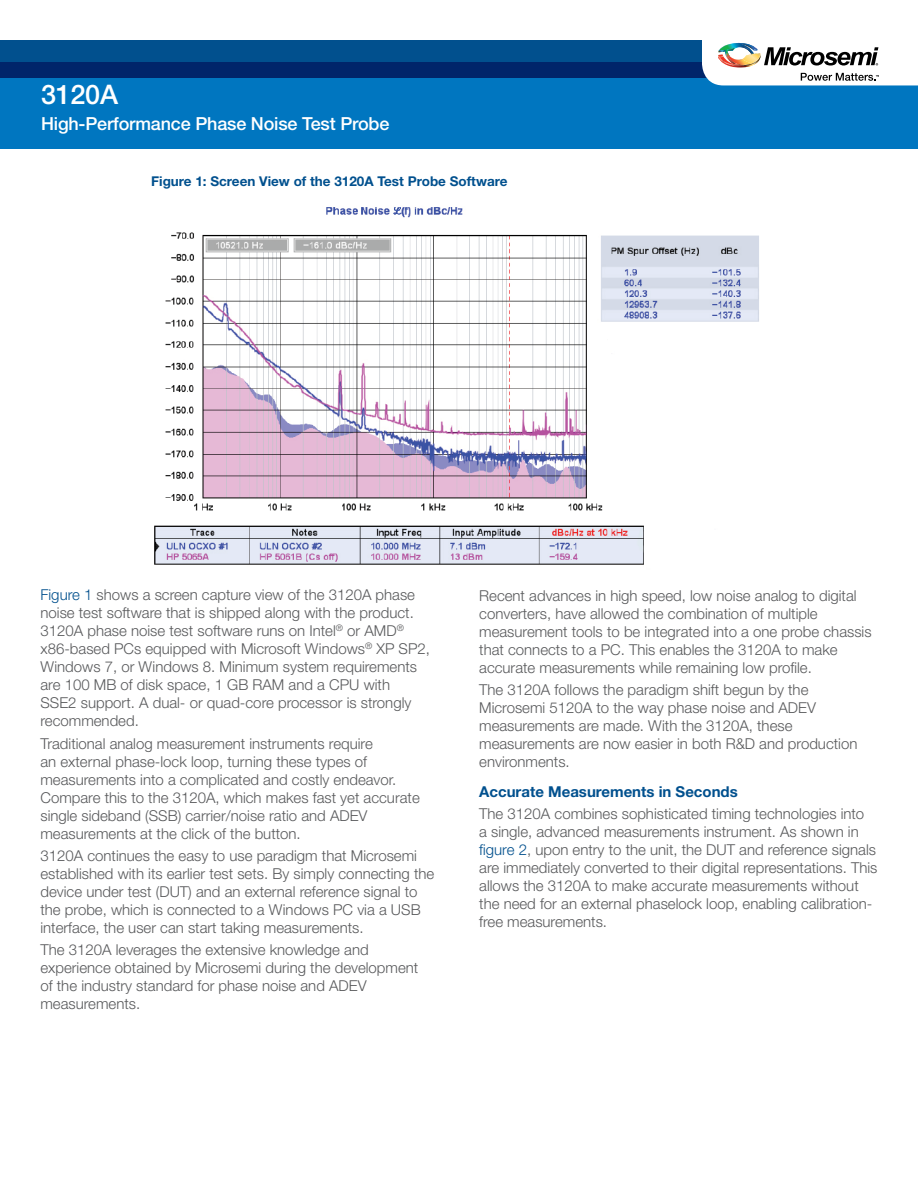
<style>
.page{position:relative;width:918px;height:1188px;background:#fff}
.page>*{position:absolute;margin:0;border:0;box-sizing:border-box;transform-origin:0 0}
.t1{font:500 27px "Helvetica Neue LT Std";letter-spacing:-.01em;color:#fff}
.t2{font:500 18px "Helvetica Neue LT Std";letter-spacing:-.01em;color:#fff}
.t3{font:300 15px/18px "Helvetica Neue LT Std";color:#58595b}
.t4{font:700 15px "Helvetica Neue LT Std";color:#01508e}
.t5{font:700 13.5px "Helvetica Neue LT Std";color:#01508e}
.s1{color:#02508d}
</style>
<div class="page">
<div style="left:0;top:62px;width:918px;height:86px;background:#0076c0"></div>
<svg style="left:0;top:40px;width:702px;height:38px;background:#003d7e"></svg>
<svg style="left:702px;top:42px;width:216px;height:43px"></svg>
<img style="left:154px;top:207px;width:605px;height:358px">
<h1 class="t1" style="left:41px;top:79px;width:78px">3120A</h1>
<p class="t2" style="left:41px;top:113px;width:350px">High-Performance Phase Noise Test Probe</p>
<p class="t5" style="left:151px;top:173px;width:358px">Figure 1: Screen View of the 3120A Test Probe Software</p>
<p class="t3" style="left:40px;top:586px;width:391px"><span class="s1">Figure 1</span> shows a screen capture view of the 3120A phase noise test software that is shipped along with the product.<br>3120A phase noise test software runs on Intel<sup>®</sup> or AMD<sup>® </sup>x86-based PCs equipped with Microsoft Windows<sup>®</sup> XP SP2, Windows 7, or Windows 8. Minimum system requirements are 100 MB of disk space, 1 GB RAM and a CPU with<br>SSE2 support. A dual- or quad-core processor is strongly recommended.</p>
<p class="t3" style="left:40px;top:734px;width:381px">Traditional analog measurement instruments require<br>an external phase-lock loop, turning these types of measurements into a complicated and costly endeavor.<br>Compare this to the 3120A, which makes fast yet accurate single sideband (SSB) carrier/noise ratio and ADEV measurements at the click of the button.</p>
<p class="t3" style="left:40px;top:846px;width:395px">3120A continues the easy to use paradigm that Microsemi established with its earlier test sets. By simply connecting the device under test (DUT) and an external reference signal to the probe, which is connected to a Windows PC via a USB interface, the user can start taking measurements.</p>
<p class="t3" style="left:40px;top:941px;width:379px">The 3120A leverages the extensive knowledge and experience obtained by Microsemi during the development of the industry standard for phase noise and ADEV measurements.</p>
<p class="t3" style="left:479px;top:586px;width:394px">Recent advances in high speed, low noise analog to digital converters, have allowed the combination of multiple measurement tools to be integrated into a one probe chassis that connects to a PC. This enables the 3120A to make accurate measurements while remaining low profile.</p>
<p class="t3" style="left:479px;top:680px;width:380px">The 3120A follows the paradigm shift begun by the Microsemi 5120A to the way phase noise and ADEV measurements are made. With the 3120A, these measurements are now easier in both R&amp;D and production environments.</p>
<p class="t4" style="left:479px;top:782px;width:260px">Accurate Measurements in Seconds</p>
<p class="t3" style="left:479px;top:805px;width:400px">The 3120A combines sophisticated timing technologies into<br>a single, advanced measurements instrument. As shown in <span class="s1">figure 2</span>, upon entry to the unit, the DUT and reference signals are immediately converted to their digital representations. This allows the 3120A to make accurate measurements without the need for an external phaselock loop, enabling calibration&shy;free measurements.</p>
</div>
